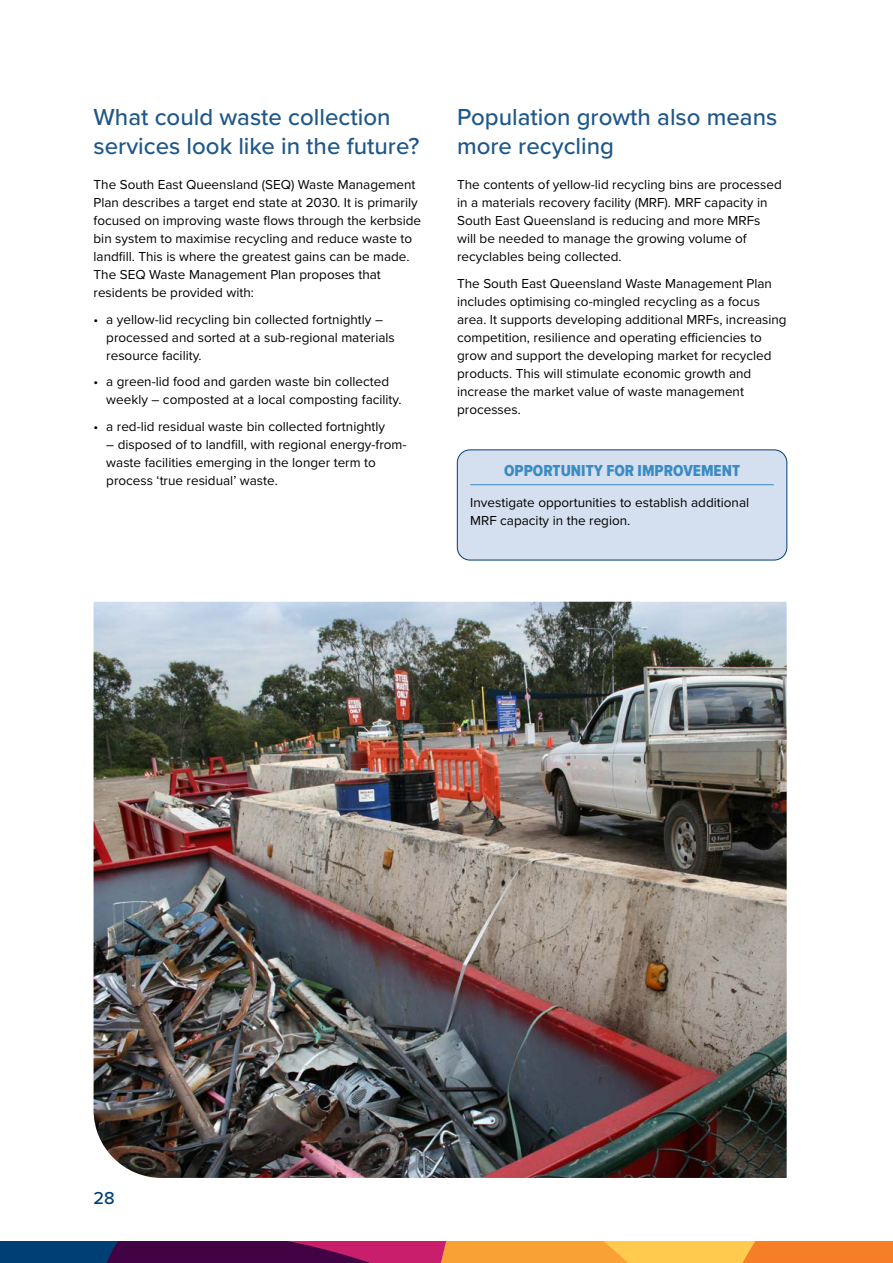
<style>
.page{position:relative;width:893px;height:1263px;background:#fff}
.page>*{position:absolute;margin:0;border:0;box-sizing:border-box;transform-origin:0 0}
.t1{font:500 24px/28.8px "Proxima Nova";color:#1f5789}
.t2{font:500 18px "Proxima Nova";color:#003f75}
.t3{font:16.5px "Proxima Nova Cond Extrabld";color:#3b8bc3}
.t4{font:13.5px/18px "Proxima Nova";color:#000}
</style>
<div class="page">
<svg style="left:0;top:1242px;width:893px;height:21px;background:#a65d48"></svg>
<div style="left:457px;top:450px;width:330px;height:110px;background:#d4dfef;border-radius:13px"></div>
<hr style="left:470px;top:484px;width:304px;height:1px;background:#3b8bc3">
<div style="left:457px;top:450px;width:330px;height:110px;border:1px solid #003f75;border-radius:13px"></div>
<img style="left:94px;top:602px;width:693px;height:576px">
<h3 class="t1" style="left:94px;top:102px;width:328px">What could waste collection services look like in the future?</h3>
<p class="t4" style="left:94px;top:175px;width:329px">The South East Queensland (SEQ) Waste Management Plan describes a target end state at 2030. It is primarily focused on improving waste flows through the kerbside bin system to maximise recycling and reduce waste to landfill. This is where the greatest gains can be made.<br>The SEQ Waste Management Plan proposes that residents be provided with:</p>
<p class="t4" style="left:106px;top:309px;width:290px;text-indent:-13px">• a yellow-lid recycling bin collected fortnightly – processed and sorted at a sub-regional materials resource facility.</p>
<p class="t4" style="left:106px;top:372px;width:297px;text-indent:-13px">• a green-lid food and garden waste bin collected weekly – composted at a local composting facility.</p>
<p class="t4" style="left:94px;top:416px;width:293px">• a red-lid residual waste bin collected fortnightly</p>
<p class="t4" style="left:106px;top:434px;width:302px">– disposed of to landfill, with regional energy-from&shy;waste facilities emerging in the longer term to process ‘true residual’ waste.</p>
<h3 class="t1" style="left:457px;top:102px;width:322px">Population growth also means more recycling</h3>
<p class="t4" style="left:457px;top:175px;width:326px">The contents of yellow-lid recycling bins are processed in a materials recovery facility (MRF). MRF capacity in South East Queensland is reducing and more MRFs will be needed to manage the growing volume of recyclables being collected.</p>
<p class="t4" style="left:457px;top:273px;width:331px">The South East Queensland Waste Management Plan includes optimising co-mingled recycling as a focus area. It supports developing additional MRFs, increasing competition, resilience and operating efficiencies to grow and support the developing market for recycled products. This will stimulate economic growth and increase the market value of waste management processes.</p>
<h4 class="t3" style="left:504px;top:458px;width:237px">OPPORTUNITY FOR IMPROVEMENT</h4>
<p class="t4" style="left:470px;top:492px;width:280px">Investigate opportunities to establish additional<br>MRF capacity in the region.</p>
<h2 class="t2" style="left:94px;top:1185px;width:23px">28</h2>
</div>
